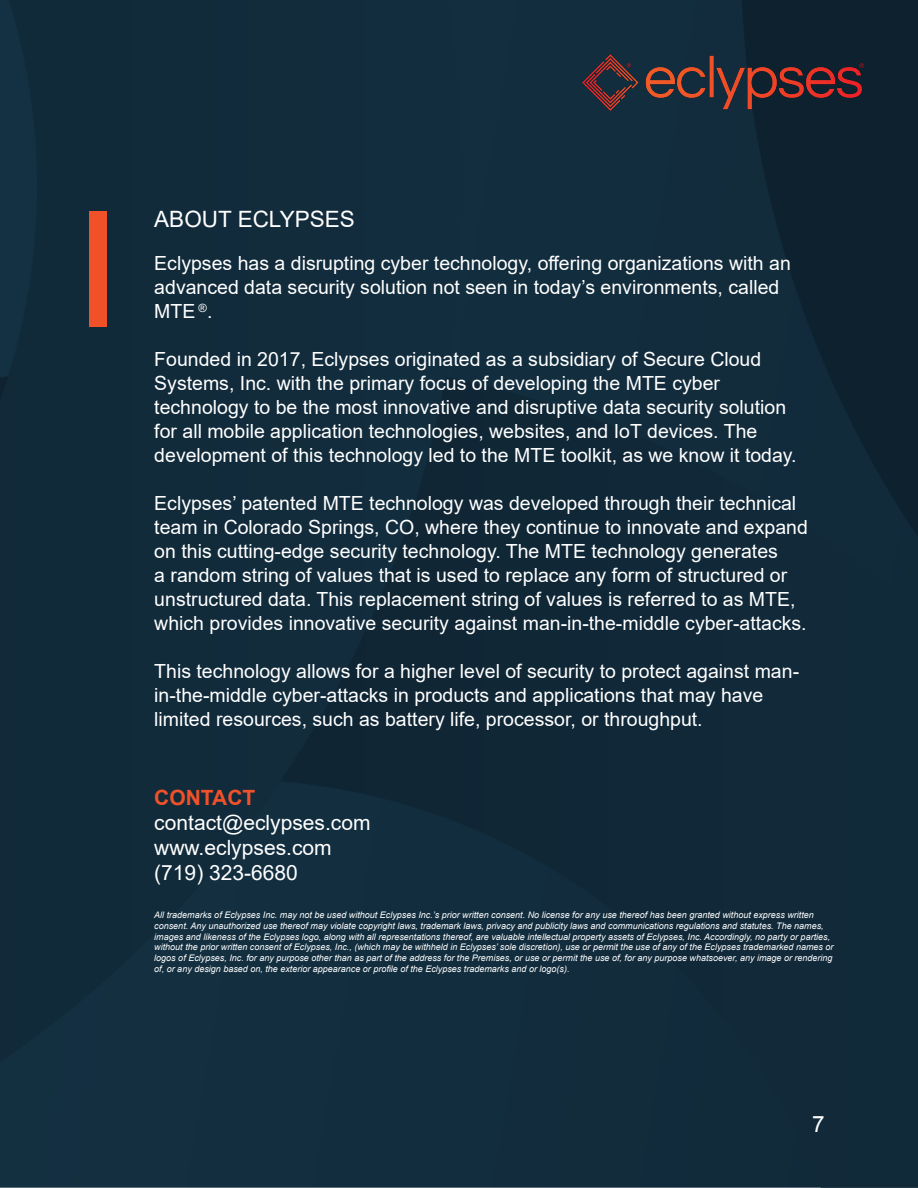
<style>
.page{position:relative;width:918px;height:1188px;background:#112b3b}
.page>*{position:absolute;margin:0;border:0;box-sizing:border-box;transform-origin:0 0}
.t1{font:22.5px "Arial";color:#fff}
.t2{font:21px "Arial";color:#fff}
.t3{font:700 21px "Arial";color:#f15128}
.t4{font:19.5px/24px "Arial";color:#fff}
.t5{font:italic 9px/10.8px "Arial";color:#fff}
</style>
<div class="page">
<div style="left:90px;top:211px;width:17px;height:116px;background:#f15128"></div>
<img style="left:583px;top:54px;width:281px;height:56px">
<p class="t1" style="left:154px;top:204px;width:202px">ABOUT ECLYPSES</p>
<p class="t4" style="left:154px;top:251px;width:638px">Eclypses has a disrupting cyber technology, offering organizations with an advanced data security solution not seen in today’s environments, called<br>MTE <sup>®</sup>.</p>
<p class="t4" style="left:154px;top:347px;width:644px">Founded in 2017, Eclypses originated as a subsidiary of Secure Cloud Systems, Inc. with the primary focus of developing the MTE cyber technology to be the most innovative and disruptive data security solution for all mobile application technologies, websites, and IoT devices. The development of this technology led to the MTE toolkit, as we know it today.</p>
<p class="t4" style="left:154px;top:491px;width:655px">Eclypses’ patented MTE technology was developed through their technical team in Colorado Springs, CO, where they continue to innovate and expand on this cutting-edge security technology. The MTE technology generates<br>a random string of values that is used to replace any form of structured or unstructured data. This replacement string of values is referred to as MTE, which provides innovative security against man-in-the-middle cyber-attacks.</p>
<p class="t4" style="left:154px;top:659px;width:646px">This technology allows for a higher level of security to protect against man&shy;in-the-middle cyber-attacks in products and applications that may have limited resources, such as battery life, processor, or throughput.</p>
<p class="t3" style="left:154px;top:783px;width:103px">CONTACT</p>
<p class="t2" style="left:154px;top:808px;width:218px">contact@eclypses.com</p>
<p class="t2" style="left:154px;top:833px;width:179px">www.eclypses.com</p>
<p class="t2" style="left:154px;top:859px;width:145px">(719) 323-6680</p>
<p class="t5" style="left:154px;top:910px;width:681px">All trademarks of Eclypses Inc. may not be used without Eclypses Inc.’s prior written consent. No license for any use thereof has been granted without express written consent. Any unauthorized use thereof may violate copyright laws, trademark laws, privacy and publicity laws and communications regulations and statutes. The names, images and likeness of the Eclypses logo, along with all representations thereof, are valuable intellectual property assets of Eclypses, Inc. Accordingly, no party or parties, without the prior written consent of Eclypses, Inc., (which may be withheld in Eclypses’ sole discretion), use or permit the use of any of the Eclypses trademarked names or logos of Eclypses, Inc. for any purpose other than as part of the address for the Premises, or use or permit the use of, for any purpose whatsoever, any image or rendering of, or any design based on, the exterior appearance or profile of the Eclypses trademarks and or logo(s).</p>
<p class="t1" style="left:812px;top:1109px;width:14px">7</p>
</div>
